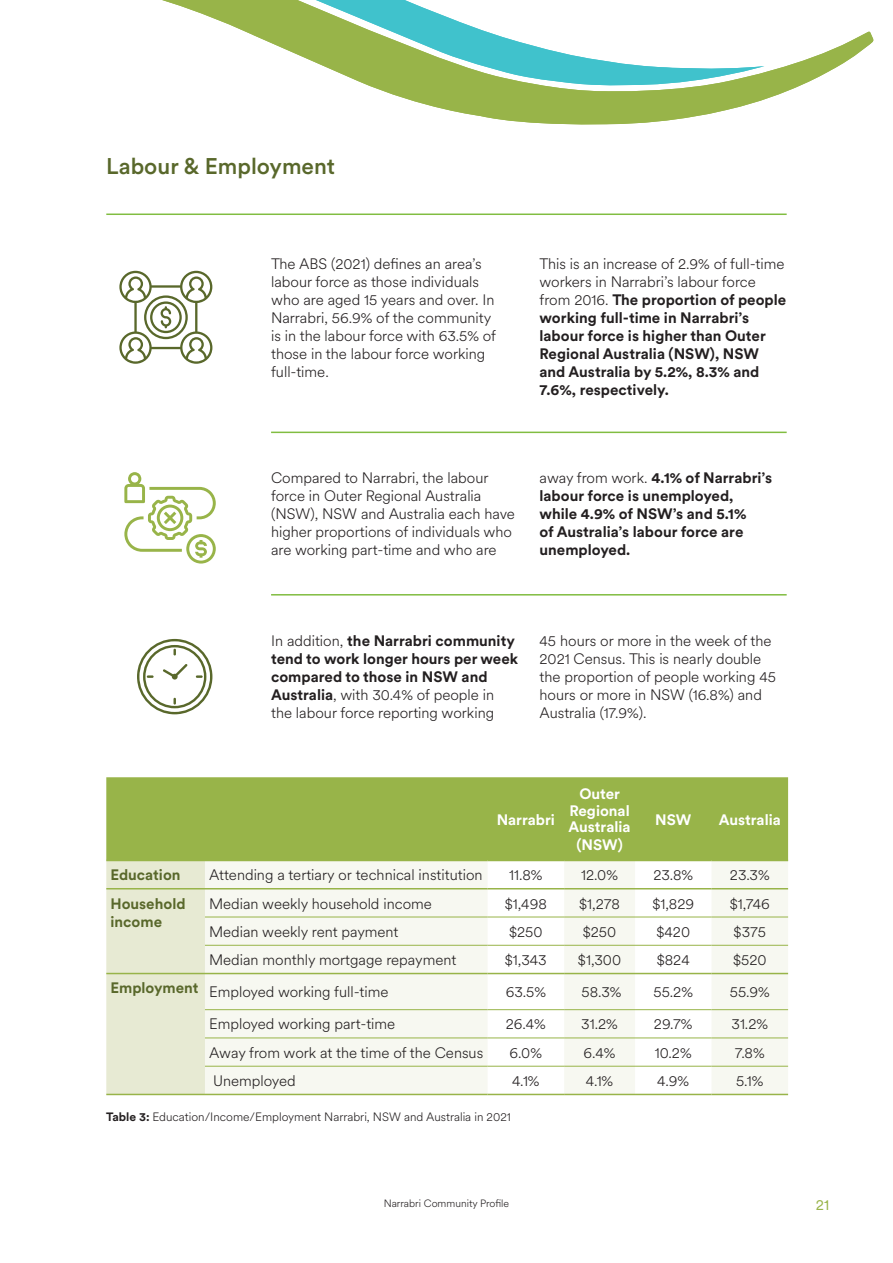
<style>
.page{position:relative;width:893px;height:1263px;background:#fff}
.page>*{position:absolute;margin:0;border:0;box-sizing:border-box;transform-origin:0 0}
.t1{font:500 22.5px "Circular XX";color:#59682b}
.t2{font:300 15px/18px "Circular XX";color:#231f20}
.t3{font:700 15px/18px "Circular XX";color:#231f20}
.t4{font:700 15px/16.5px "Circular XX";color:#fff;text-align:center}
.t5{font:700 15px/18px "Circular XX";color:#59682b}
.t6{font:15px "Circular XX";color:#98b449}
.t7{font:300 12px "Circular XX";color:#231f20}
.t8{font:300 10.5px "Circular XX";color:#231f20}
.s1{font-weight:300}
.s2{font-weight:700}
</style>
<div class="page">
<svg style="left:162px;top:0;width:712px;height:125px"></svg>
<hr style="left:106px;top:213px;width:681px;height:2px;background:#81bd41">
<svg style="left:119px;top:271px;width:93px;height:93px"></svg>
<hr style="left:271px;top:432px;width:516px;height:1px;background:#81bd41">
<hr style="left:271px;top:594px;width:516px;height:1px;background:#81bd41">
<svg style="left:124px;top:472px;width:92px;height:91px"></svg>
<div style="left:106px;top:777px;width:682px;height:83px;background:#98b449"></div>
<div style="left:106px;top:861px;width:99px;height:233px;background:#e7ead3"></div>
<svg style="left:205px;top:861px;width:583px;height:233px;fill:#f7f8f1"></svg>
<hr style="left:106px;top:860px;width:99px;height:1px;background:#98b449">
<hr style="left:205px;top:860px;width:283px;height:1px;background:#98b449">
<hr style="left:488px;top:860px;width:76px;height:1px;background:#98b449">
<hr style="left:564px;top:860px;width:71px;height:1px;background:#98b449">
<hr style="left:635px;top:860px;width:76px;height:1px;background:#98b449">
<hr style="left:711px;top:860px;width:77px;height:1px;background:#98b449">
<hr style="left:106px;top:888px;width:99px;height:1px;background:#98b449">
<hr style="left:205px;top:888px;width:283px;height:1px;background:#98b449">
<hr style="left:488px;top:888px;width:76px;height:1px;background:#98b449">
<hr style="left:564px;top:888px;width:71px;height:1px;background:#98b449">
<hr style="left:635px;top:888px;width:76px;height:1px;background:#98b449">
<hr style="left:711px;top:888px;width:77px;height:1px;background:#98b449">
<hr style="left:205px;top:917px;width:283px;height:1px;background:#98b449">
<hr style="left:488px;top:917px;width:76px;height:1px;background:#98b449">
<hr style="left:564px;top:917px;width:71px;height:1px;background:#98b449">
<hr style="left:635px;top:917px;width:76px;height:1px;background:#98b449">
<hr style="left:711px;top:917px;width:77px;height:1px;background:#98b449">
<hr style="left:205px;top:945px;width:283px;height:1px;background:#98b449">
<hr style="left:488px;top:945px;width:76px;height:1px;background:#98b449">
<hr style="left:564px;top:945px;width:71px;height:1px;background:#98b449">
<hr style="left:635px;top:945px;width:76px;height:1px;background:#98b449">
<hr style="left:711px;top:945px;width:77px;height:1px;background:#98b449">
<hr style="left:106px;top:973px;width:99px;height:1px;background:#98b449">
<hr style="left:106px;top:1094px;width:99px;height:1px;background:#98b449">
<hr style="left:205px;top:973px;width:283px;height:1px;background:#98b449">
<hr style="left:488px;top:973px;width:76px;height:1px;background:#98b449">
<hr style="left:564px;top:973px;width:71px;height:1px;background:#98b449">
<hr style="left:635px;top:973px;width:76px;height:1px;background:#98b449">
<hr style="left:711px;top:973px;width:77px;height:1px;background:#98b449">
<hr style="left:205px;top:1094px;width:283px;height:1px;background:#98b449">
<hr style="left:488px;top:1094px;width:76px;height:1px;background:#98b449">
<hr style="left:564px;top:1094px;width:71px;height:1px;background:#98b449">
<hr style="left:635px;top:1094px;width:76px;height:1px;background:#98b449">
<hr style="left:711px;top:1094px;width:77px;height:1px;background:#98b449">
<hr style="left:205px;top:1009px;width:283px;height:1px;background:#98b449">
<hr style="left:488px;top:1009px;width:76px;height:1px;background:#98b449">
<hr style="left:564px;top:1009px;width:71px;height:1px;background:#98b449">
<hr style="left:635px;top:1009px;width:76px;height:1px;background:#98b449">
<hr style="left:711px;top:1009px;width:77px;height:1px;background:#98b449">
<hr style="left:205px;top:1038px;width:283px;height:1px;background:#98b449">
<hr style="left:488px;top:1038px;width:76px;height:1px;background:#98b449">
<hr style="left:564px;top:1038px;width:71px;height:1px;background:#98b449">
<hr style="left:635px;top:1038px;width:76px;height:1px;background:#98b449">
<hr style="left:711px;top:1038px;width:77px;height:1px;background:#98b449">
<hr style="left:205px;top:1066px;width:283px;height:1px;background:#98b449">
<hr style="left:488px;top:1066px;width:76px;height:1px;background:#98b449">
<hr style="left:564px;top:1066px;width:71px;height:1px;background:#98b449">
<hr style="left:635px;top:1066px;width:76px;height:1px;background:#98b449">
<hr style="left:711px;top:1066px;width:77px;height:1px;background:#98b449">
<svg style="left:137px;top:639px;width:75px;height:75px"></svg>
<h1 class="t1" style="left:106px;top:151px;width:230px">Labour &amp; Employment</h1>
<p class="t2" style="left:271px;top:254px;width:227px">The ABS (2021) defines an area’s labour force as those individuals who are aged 15 years and over. In<br>Narrabri, 56.9% of the community is in the labour force with 63.5% of those in the labour force working full-time.</p>
<p class="t3" style="left:539px;top:254px;width:248px"><span class="s1">This is an increase of 2.9% of full-time workers in Narrabri’s labour force from 2016.</span> The proportion of people working full-time in Narrabri’s labour force is higher than Outer<br>Regional Australia (NSW), NSW and Australia by 5.2%, 8.3% and<br>7.6%, respectively.</p>
<p class="t2" style="left:271px;top:468px;width:245px">Compared to Narrabri, the labour force in Outer Regional Australia (NSW), NSW and Australia each have higher proportions of individuals who are working part-time and who are</p>
<p class="t3" style="left:539px;top:468px;width:234px"><span class="s1">away from work.</span> 4.1% of Narrabri’s labour force is unemployed, while 4.9% of NSW’s and 5.1%<br>of Australia’s labour force are unemployed.</p>
<p class="t3" style="left:271px;top:631px;width:249px"><span class="s1">In addition,</span> the Narrabri community tend to work longer hours per week compared to those in NSW and Australia<span class="s1">, with 30.4% of people in the labour force reporting working</span></p>
<p class="t2" style="left:539px;top:631px;width:238px">45 hours or more in the week of the<br>2021 Census. This is nearly double the proportion of people working 45 hours or more in NSW (16.8%) and<br>Australia (17.9%).</p>
<p class="t4" style="left:497px;top:810px;width:60px">Narrabri</p>
<p class="t4" style="left:568px;top:785px;width:64px">Outer<br>Regional<br>Australia</p>
<p class="t4" style="left:576px;top:836px;width:48px">(NSW)</p>
<p class="t4" style="left:655px;top:810px;width:38px">NSW</p>
<p class="t4" style="left:719px;top:810px;width:64px">Australia</p>
<p class="t5" style="left:111px;top:865px;width:72px">Education</p>
<p class="t2" style="left:209px;top:865px;width:275px">Attending a tertiary or technical institution</p>
<p class="t2" style="left:509px;top:865px;width:35px">11.8%</p>
<p class="t2" style="left:581px;top:865px;width:38px">12.0%</p>
<p class="t2" style="left:653px;top:865px;width:41px">23.8%</p>
<p class="t2" style="left:730px;top:865px;width:41px">23.3%</p>
<p class="t5" style="left:111px;top:894px;width:77px">Household income</p>
<p class="t2" style="left:209px;top:894px;width:224px">Median weekly household income</p>
<p class="t2" style="left:505px;top:894px;width:43px">$1,498</p>
<p class="t2" style="left:579px;top:894px;width:42px">$1,278</p>
<p class="t2" style="left:652px;top:894px;width:43px">$1,829</p>
<p class="t2" style="left:730px;top:894px;width:42px">$1,746</p>
<p class="t2" style="left:209px;top:922px;width:191px">Median weekly rent payment</p>
<p class="t2" style="left:509px;top:922px;width:35px">$250</p>
<p class="t2" style="left:583px;top:922px;width:35px">$250</p>
<p class="t2" style="left:656px;top:922px;width:35px">$420</p>
<p class="t2" style="left:734px;top:922px;width:34px">$375</p>
<p class="t2" style="left:209px;top:950px;width:249px">Median monthly mortgage repayment</p>
<p class="t2" style="left:505px;top:950px;width:43px">$1,343</p>
<p class="t2" style="left:578px;top:950px;width:45px">$1,300</p>
<p class="t2" style="left:657px;top:950px;width:35px">$824</p>
<p class="t2" style="left:733px;top:950px;width:35px">$520</p>
<p class="t2" style="left:111px;top:982px;width:279px"><sup>Employment</sup> Employed working full-time</p>
<p class="t2" style="left:506px;top:982px;width:42px">63.5%</p>
<p class="t2" style="left:581px;top:982px;width:41px">58.3%</p>
<p class="t2" style="left:653px;top:982px;width:41px">55.2%</p>
<p class="t2" style="left:730px;top:982px;width:42px">55.9%</p>
<p class="t2" style="left:209px;top:1014px;width:188px">Employed working part-time</p>
<p class="t2" style="left:506px;top:1014px;width:41px">26.4%</p>
<p class="t2" style="left:581px;top:1014px;width:38px">31.2%</p>
<p class="t2" style="left:654px;top:1014px;width:40px">29.7%</p>
<p class="t2" style="left:731px;top:1014px;width:38px">31.2%</p>
<p class="t2" style="left:209px;top:1043px;width:276px">Away from work at the time of the Census</p>
<p class="t2" style="left:510px;top:1043px;width:34px">6.0%</p>
<p class="t2" style="left:584px;top:1043px;width:33px">6.4%</p>
<p class="t2" style="left:655px;top:1043px;width:38px">10.2%</p>
<p class="t2" style="left:735px;top:1043px;width:31px">7.8%</p>
<p class="t2" style="left:213px;top:1071px;width:84px">Unemployed</p>
<p class="t2" style="left:512px;top:1071px;width:29px">4.1%</p>
<p class="t2" style="left:586px;top:1071px;width:29px">4.1%</p>
<p class="t2" style="left:657px;top:1071px;width:33px">4.9%</p>
<p class="t2" style="left:736px;top:1071px;width:29px">5.1%</p>
<p class="t7" style="left:106px;top:1108px;width:406px"><span class="s2">Table 3:</span> Education/Income/Employment Narrabri, NSW and Australia in 2021</p>
<p class="t8" style="left:384px;top:1196px;width:127px">Narrabri Community Profile</p>
<p class="t6" style="left:816px;top:1195px;width:15px">21</p>
</div>
